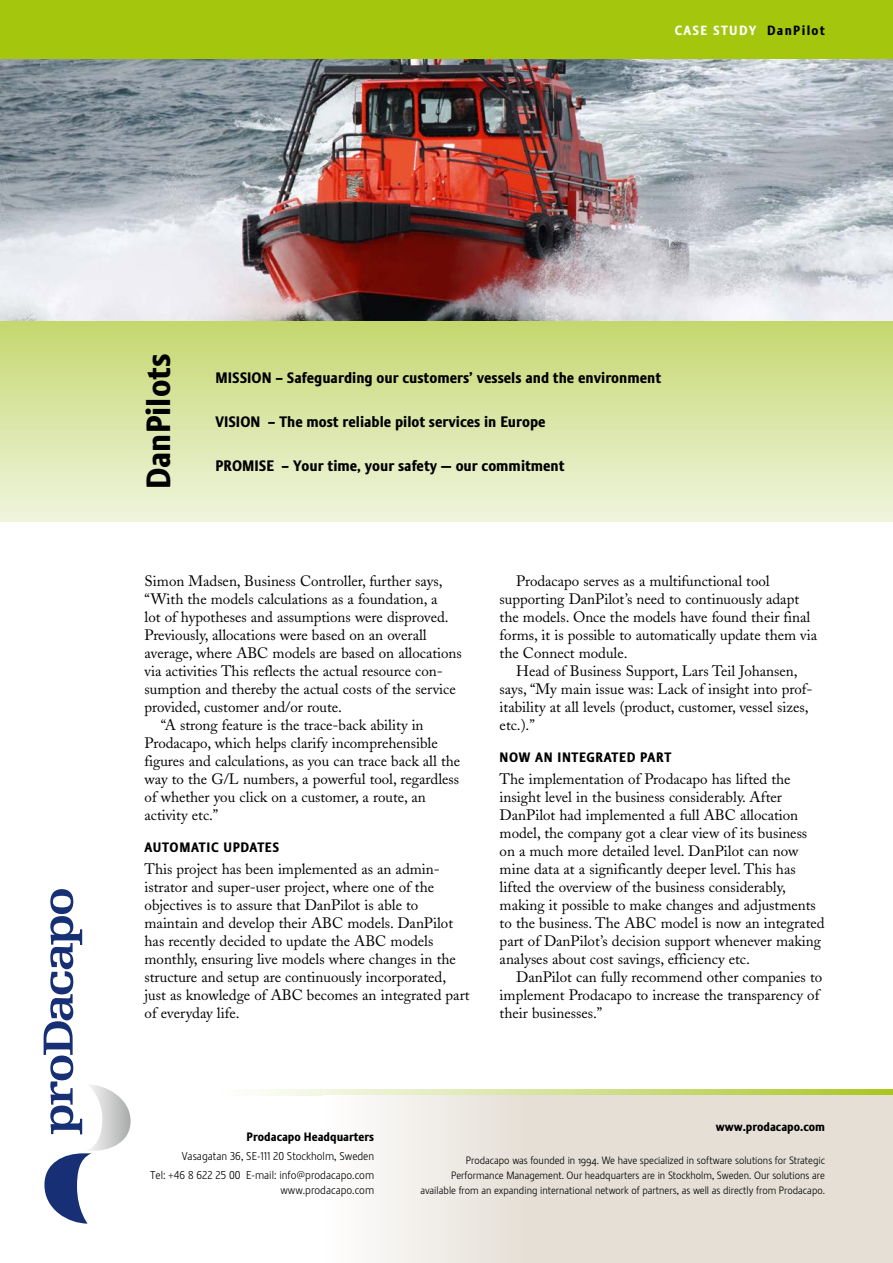
<style>
.page{position:relative;width:893px;height:1263px;background:#fff}
.page>*{position:absolute;margin:0;border:0;box-sizing:border-box;transform-origin:0 0}
.t1{font:800 33px "Stalemate";color:#000}
.t2{font:15px/18px "Adobe Caslon";color:#000}
.t3{font:800 15px "Stalemate";color:#000}
.t4{font:800 13.5px "Stalemate";letter-spacing:.05em;color:#000}
.t5{font:800 13.2px "Stalemate";letter-spacing:.1em;color:#fff}
.t6{font:800 12px "Stalemate";color:#000}
.t7{font:800 12px "Stalemate LF";color:#000}
.t8{font:300 11.25px/19.2px "Stalemate LF";color:#000;text-align:right}
.t9{font:300 10.5px/15px "Stalemate";color:#000;text-align:right}
.s1{color:#000}
</style>
<div class="page">
<svg style="left:258px;top:1089px;width:635px;height:6px;background:#d2e191"></svg>
<div style="left:423px;top:1095px;width:470px;height:168px;background:#e5dfd6"></div>
<div style="left:323px;top:1095px;width:201px;height:168px;background:linear-gradient(to right,#fff,#e5dfd6)"></div>
<div style="left:0;top:0;width:893px;height:60px;background:#a4c60d"></div>
<svg style="left:44px;top:889px;width:87px;height:334px"></svg>
<img style="left:0;top:60px;width:893px;height:261px">
<div style="left:0;top:321px;width:893px;height:201px;background:linear-gradient(to bottom,#c5d76f,#f0f4de)"></div>
<p class="t5" style="left:675px;top:23px;width:152px">CASE STUDY <span class="s1">DanPilot</span></p>
<h1 class="t1" style="left:139px;top:489px;width:137px;rotate:-90deg">DanPilots</h1>
<p class="t3" style="left:215px;top:369px;width:447px">MISSION – Safeguarding our customers’ vessels and the environment</p>
<p class="t3" style="left:215px;top:413px;width:332px">VISION – The most reliable pilot services in Europe</p>
<p class="t3" style="left:215px;top:457px;width:351px">PROMISE – Your time, your safety — our commitment</p>
<p class="t2" style="left:145px;top:572px;width:300px">Simon Madsen, Business Controller, further says,</p>
<p class="t2" style="left:145px;top:590px;width:294px">“With the models calculations as a foundation, a</p>
<p class="t2" style="left:145px;top:608px;width:306px">lot of hypotheses and assumptions were disproved.</p>
<p class="t2" style="left:145px;top:626px;width:284px">Previously, allocations were based on an overall</p>
<p class="t2" style="left:145px;top:644px;width:319px">average, where ABC models are based on allocations</p>
<p class="t2" style="left:145px;top:662px;width:298px">via activities This reflects the actual resource con-</p>
<p class="t2" style="left:145px;top:680px;width:313px">sumption and thereby the actual costs of the service</p>
<p class="t2" style="left:145px;top:698px;width:199px">provided, customer and/or route.</p>
<p class="t2" style="left:161px;top:716px;width:264px">“A strong feature is the trace-back ability in</p>
<p class="t2" style="left:145px;top:734px;width:295px">Prodacapo, which helps clarify incomprehensible</p>
<p class="t2" style="left:145px;top:752px;width:317px">figures and calculations, as you can trace back all the</p>
<p class="t2" style="left:145px;top:770px;width:316px">way to the G/L numbers, a powerful tool, regardless</p>
<p class="t2" style="left:145px;top:788px;width:283px">of whether you click on a customer, a route, an</p>
<p class="t2" style="left:145px;top:806px;width:75px">activity etc.”</p>
<p class="t4" style="left:145px;top:839px;width:136px">AUTOMATIC UPDATES</p>
<p class="t2" style="left:145px;top:860px;width:327px">This project has been implemented as an admin&shy;istrator and super-user project, where one of the objectives is to assure that DanPilot is able to maintain and develop their ABC models. DanPilot has recently decided to update the ABC models monthly, ensuring live models where changes in the structure and setup are continuously incorporated, just as knowledge of ABC becomes an integrated part of everyday life.</p>
<p class="t2" style="left:500px;top:572px;width:319px;text-indent:17px">Prodacapo serves as a multifunctional tool supporting DanPilot’s need to continuously adapt the models. Once the models have found their final forms, it is possible to automatically update them via the Connect module.</p>
<p class="t2" style="left:500px;top:662px;width:313px;text-indent:17px">Head of Business Support, Lars Teil Johansen, says, “My main issue was: Lack of insight into prof&shy;itability at all levels (product, customer, vessel sizes, etc.).”</p>
<p class="t4" style="left:500px;top:749px;width:173px">NOW AN INTEGRATED PART</p>
<p class="t2" style="left:500px;top:770px;width:326px">The implementation of Prodacapo has lifted the insight level in the business considerably. After DanPilot had implemented a full ABC allocation model, the company got a clear view of its business on a much more detailed level. DanPilot can now mine data at a significantly deeper level. This has lifted the overview of the business considerably, making it possible to make changes and adjustments to the business. The ABC model is now an integrated part of DanPilot’s decision support whenever making analyses about cost savings, efficiency etc.</p>
<p class="t2" style="left:500px;top:968px;width:324px;text-indent:17px">DanPilot can fully recommend other companies to implement Prodacapo to increase the transparency of their businesses.”</p>
<p class="t6" style="left:247px;top:1129px;width:129px">Prodacapo Headquarters</p>
<p class="t8" style="left:150px;top:1146px;width:226px">Vasagatan 36, SE-111 20 Stockholm, Sweden<br>Tel: +46 8 622 25 00 E-mail: info@prodacapo.com</p>
<p class="t8" style="left:280px;top:1180px;width:95px">www.prodacapo.com</p>
<p class="t7" style="left:716px;top:1120px;width:111px">www.prodacapo.com</p>
<p class="t9" style="left:420px;top:1153px;width:406px">Prodacapo was founded in 1994. We have specialized in software solutions for Strategic<br>Performance Management. Our headquarters are in Stockholm, Sweden. Our solutions are available from an expanding international network of partners, as well as directly from Prodacapo.</p>
</div>
